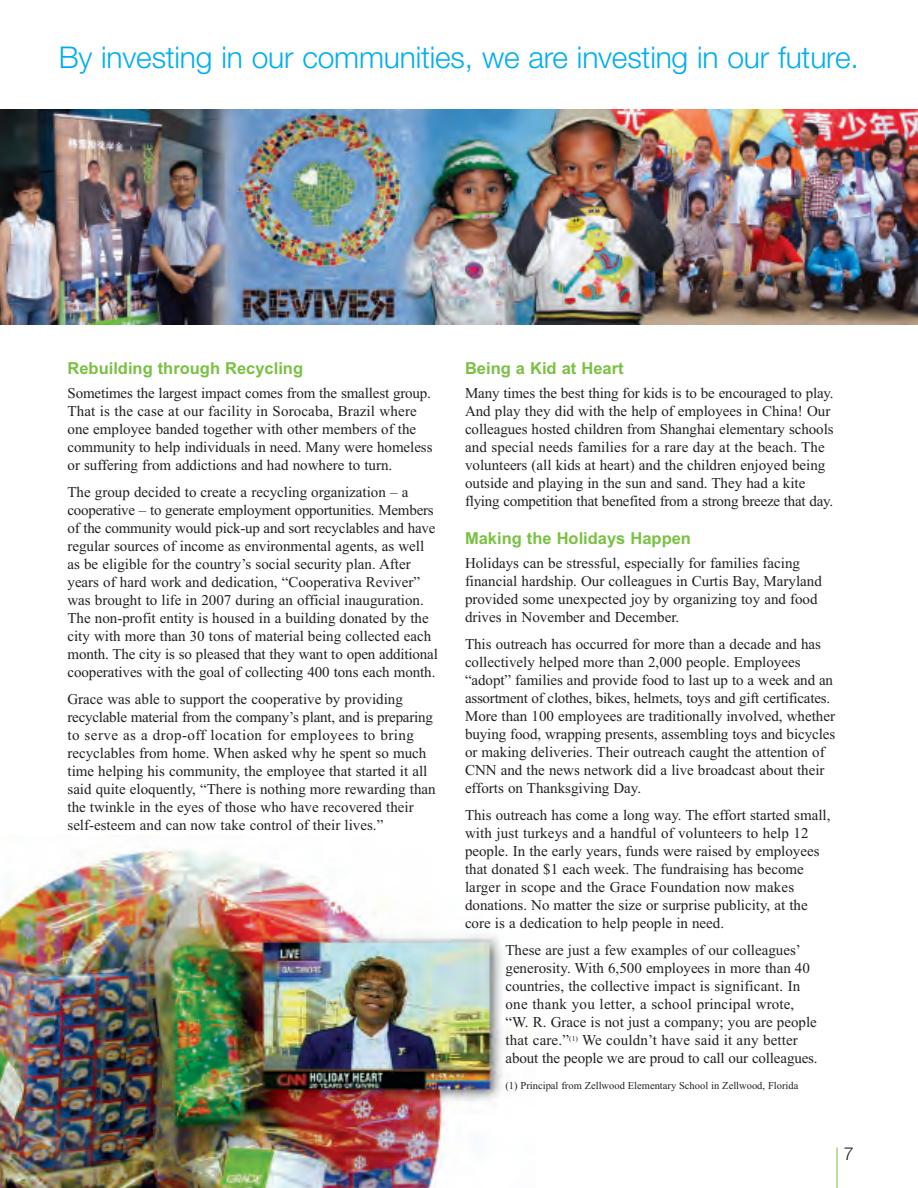
<style>
.page{position:relative;width:918px;height:1188px;background:#fff}
.page>*{position:absolute;margin:0;border:0;box-sizing:border-box;transform-origin:0 0}
.t1{font:300 30px "Helvetica Neue";letter-spacing:-.005em;color:#00aeef}
.t2{font:300 18px "Helvetica Neue";color:#231f20}
.t3{font:700 16.5px "Arial";color:#79c142}
.t4{font:15px/18px "Times New Roman";color:#231f20}
.t5{font:10.5px "Times New Roman";color:#231f20}
</style>
<div class="page">
<img style="left:0;top:846px;width:504px;height:342px">
<img style="left:0;top:109px;width:918px;height:215px">
<hr style="left:837px;top:1147px;width:1px;height:41px;background:#79c142">
<h1 class="t1" style="left:59px;top:46px;width:802px">By investing in our communities, we are investing in our future.</h1>
<p class="t3" style="left:68px;top:359px;width:237px">Rebuilding through Recycling</p>
<p class="t4" style="left:68px;top:384px;width:367px">Sometimes the largest impact comes from the smallest group.<br>That is the case at our facility in Sorocaba, Brazil where one employee banded together with other members of the community to help individuals in need. Many were homeless or suffering from addictions and had nowhere to turn.</p>
<p class="t4" style="left:68px;top:483px;width:372px">The group decided to create a recycling organization – a cooperative – to generate employment opportunities. Members of the community would pick-up and sort recyclables and have regular sources of income as environmental agents, as well as be eligible for the country’s social security plan. After years of hard work and dedication, “Cooperativa Reviver” was brought to life in 2007 during an official inauguration.<br>The non-profit entity is housed in a building donated by the city with more than 30 tons of material being collected each month. The city is so pleased that they want to open additional cooperatives with the goal of collecting 400 tons each month.</p>
<p class="t4" style="left:68px;top:690px;width:370px">Grace was able to support the cooperative by providing recyclable material from the company’s plant, and is preparing to serve as a drop-off location for employees to bring recyclables from home. When asked why he spent so much time helping his community, the employee that started it all said quite eloquently, “There is nothing more rewarding than the twinkle in the eyes of those who have recovered their self-esteem and can now take control of their lives.”</p>
<p class="t3" style="left:465px;top:359px;width:160px">Being a Kid at Heart</p>
<p class="t4" style="left:465px;top:384px;width:370px">Many times the best thing for kids is to be encouraged to play.<br>And play they did with the help of employees in China! Our colleagues hosted children from Shanghai elementary schools and special needs families for a rare day at the beach. The volunteers (all kids at heart) and the children enjoyed being outside and playing in the sun and sand. They had a kite flying competition that benefited from a strong breeze that day.</p>
<p class="t3" style="left:465px;top:529px;width:228px">Making the Holidays Happen</p>
<p class="t4" style="left:465px;top:554px;width:358px">Holidays can be stressful, especially for families facing financial hardship. Our colleagues in Curtis Bay, Maryland provided some unexpected joy by organizing toy and food drives in November and December.</p>
<p class="t4" style="left:465px;top:635px;width:372px">This outreach has occurred for more than a decade and has collectively helped more than 2,000 people. Employees “adopt” families and provide food to last up to a week and an assortment of clothes, bikes, helmets, toys and gift certificates.<br>More than 100 employees are traditionally involved, whether buying food, wrapping presents, assembling toys and bicycles or making deliveries. Their outreach caught the attention of CNN and the news network did a live broadcast about their efforts on Thanksgiving Day.</p>
<p class="t4" style="left:465px;top:806px;width:367px">This outreach has come a long way. The effort started small, with just turkeys and a handful of volunteers to help 12 people. In the early years, funds were raised by employees that donated $1 each week. The fundraising has become larger in scope and the Grace Foundation now makes donations. No matter the size or surprise publicity, at the core is a dedication to help people in need.</p>
<p class="t4" style="left:506px;top:941px;width:314px">These are just a few examples of our colleagues’ generosity. With 6,500 employees in more than 40 countries, the collective impact is significant. In one thank you letter, a school principal wrote, “W. R. Grace is not just a company; you are people that care.”<sup>(1)</sup> We couldn’t have said it any better about the people we are proud to call our colleagues.</p>
<p class="t5" style="left:506px;top:1079px;width:294px">(1) Principal from Zellwood Elementary School in Zellwood, Florida</p>
<p class="t2" style="left:844px;top:1147px;width:12px">7</p>
</div>
